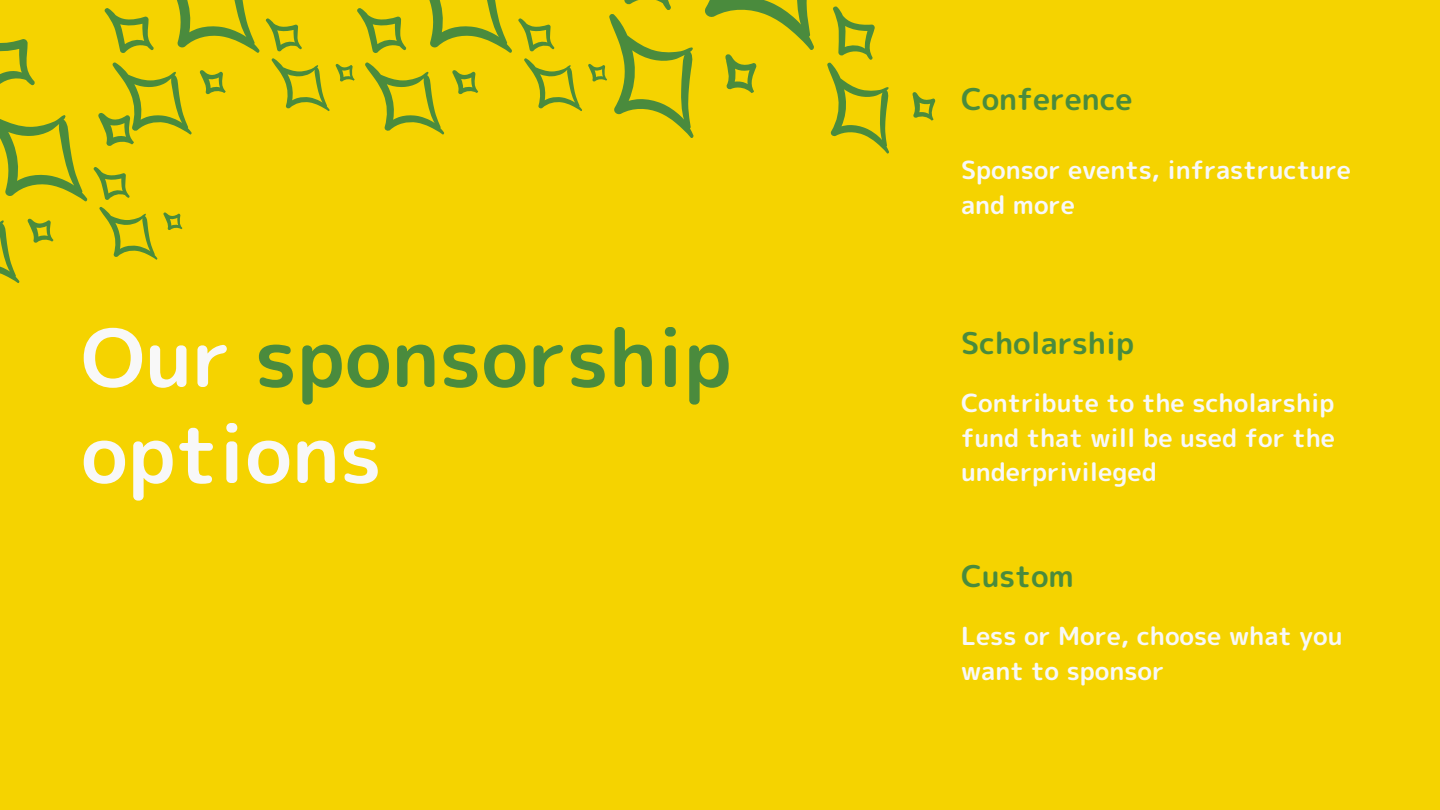
<style>
.page{position:relative;width:1440px;height:810px;background:#f5d300}
.page>*{position:absolute;margin:0;border:0;box-sizing:border-box;transform-origin:0 0}
.t1{font:80px/96px "rounded mplus 1 p bold";color:#4a8b3d}
.t2{font:30px "rounded mplus 1 p bold";color:#4a8b3d}
.t3{font:25px/34.5px "rounded mplus 1 p bold";color:#f8f8f8}
.s1{color:#f8f8f8}
</style>
<div class="page">
<svg style="left:0;top:0;width:936px;height:283px"></svg>
<p class="t2" style="left:961px;top:78px;width:173px">Conference</p>
<p class="t3" style="left:961px;top:153px;width:391px">Sponsor events, infrastructure and more</p>
<p class="t1" style="left:81px;top:309px;width:652px"><span class="s1">Our</span> sponsorship <span class="s1">options</span></p>
<p class="t2" style="left:961px;top:322px;width:175px">Scholarship</p>
<p class="t3" style="left:961px;top:386px;width:376px;text-align:justify">Contribute to the scholarship fund that will be used for the underprivileged</p>
<p class="t2" style="left:961px;top:555px;width:114px">Custom</p>
<p class="t3" style="left:961px;top:619px;width:383px">Less or More, choose what you want to sponsor</p>
</div>
